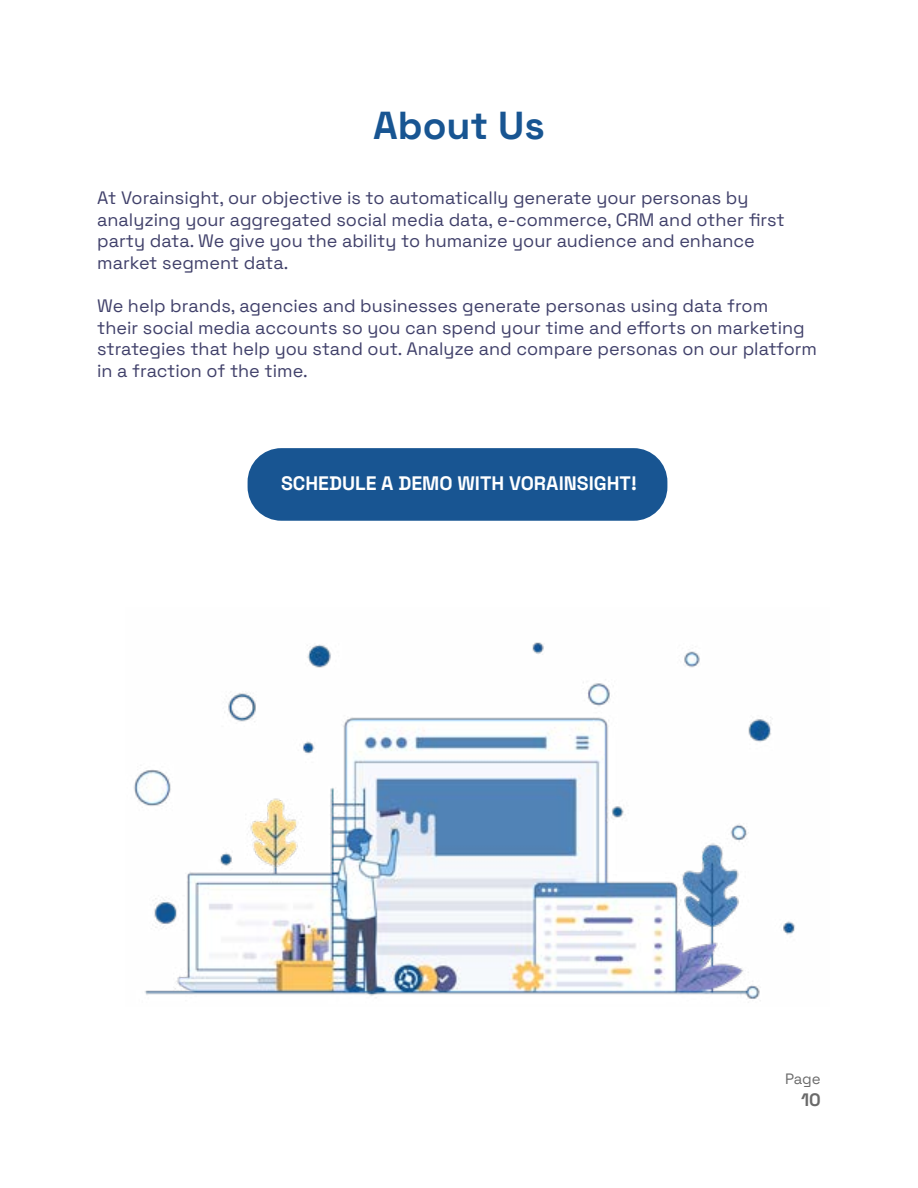
<style>
.page{position:relative;width:918px;height:1188px;background:#fff}
.page>*{position:absolute;margin:0;border:0;box-sizing:border-box;transform-origin:0 0}
.t1{font:300 39px "Space Grotesk";color:#185592}
.t2{font:300 19.5px "Space Grotesk";color:#fff}
.t3{font:300 18px/21.6px "Space Grotesk";color:#40406a}
.t4{font:300 18px "Space Grotesk";color:#6a6a6a}
.t5{font:300 15px "Space Grotesk";color:#6a6a6a}
</style>
<div class="page">
<div style="left:248px;top:448px;width:419px;height:73px;background:#185592;border-radius:34px"></div>
<img style="left:134px;top:642px;width:661px;height:359px">
<h1 class="t1" style="left:373px;top:97px;width:173px">About Us</h1>
<p class="t3" style="left:97px;top:186px;width:689px">At Vorainsight, our objective is to automatically generate your personas by analyzing your aggregated social media data, e-commerce, CRM and other first party data. We give you the ability to humanize your audience and enhance market segment data.</p>
<p class="t3" style="left:97px;top:294px;width:721px">We help brands, agencies and businesses generate personas using data from<br>their social media accounts so you can spend your time and efforts on marketing strategies that help you stand out. Analyze and compare personas on our platform in a fraction of the time.</p>
<p class="t2" style="left:281px;top:469px;width:357px">SCHEDULE A DEMO WITH VORAINSIGHT!</p>
<p class="t5" style="left:785px;top:1068px;width:37px">Page</p>
<p class="t4" style="left:801px;top:1086px;width:21px">10</p>
</div>
